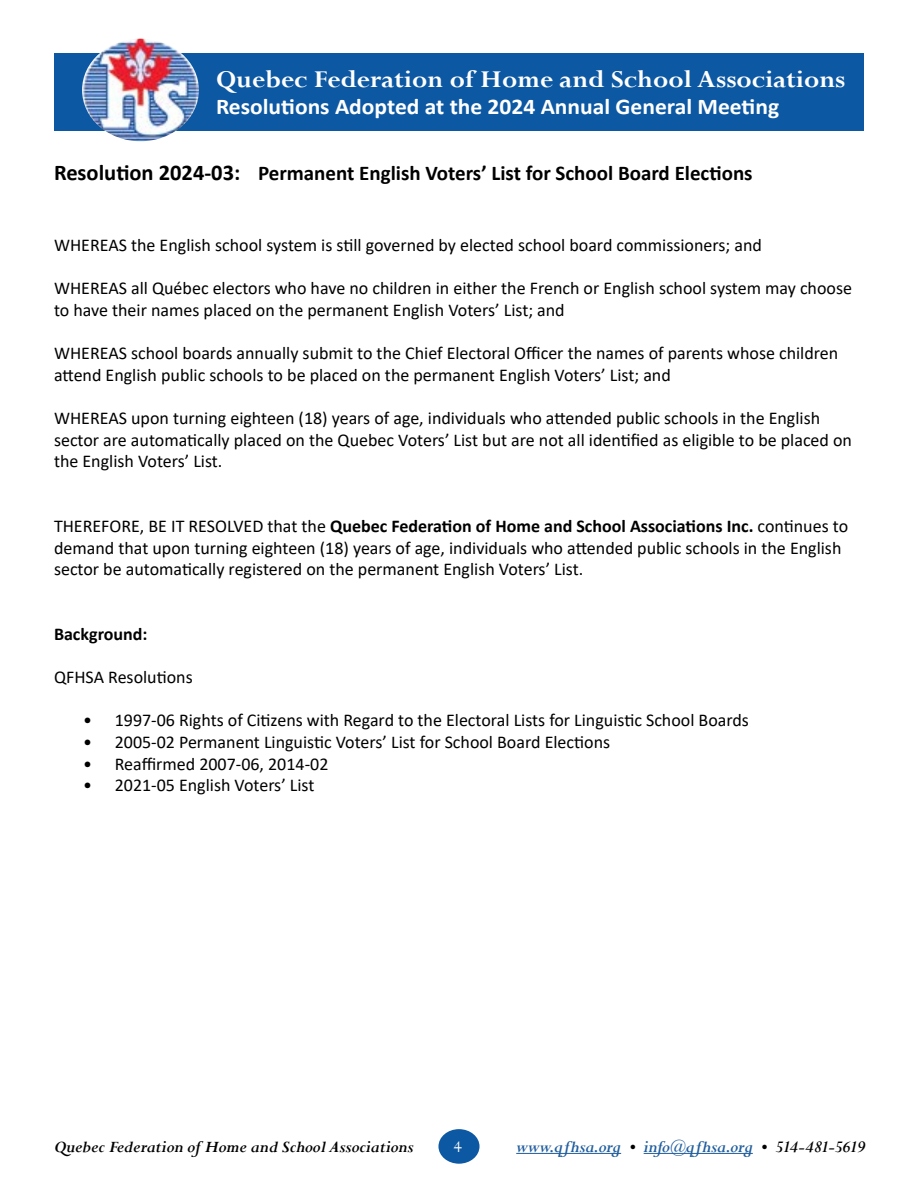
<style>
.page{position:relative;width:918px;height:1188px;background:#fff}
.page>*{position:absolute;margin:0;border:0;box-sizing:border-box;transform-origin:0 0}
.t1{font:700 27px "Perpetua";color:#fff;scale:1.05 1}
.t2{font:700 22.5px "Calibri";color:#fff;scale:1.05 1}
.t3{font:700 21px "Calibri";color:#000}
.t4{font:18px/21.6px "Calibri";color:#000}
.t5{font:italic 700 18px "Perpetua";color:#000}
.t6{font:italic 700 18px "Perpetua";letter-spacing:-.015em;color:#215e9e}
.t7{font:700 18px "Calibri";color:#000}
.t8{font:18px "Perpetua";color:#fff}
.s1{font-size:22.5px}
.s2{font-weight:700}
.s3{color:#000}
</style>
<div class="page">
<hr style="left:516px;top:1153px;width:105px;height:1px;background:#215e9e">
<hr style="left:644px;top:1153px;width:109px;height:1px;background:#215e9e">
<div style="left:54px;top:53px;width:810px;height:78px;background:#0d58a3"></div>
<img style="left:82px;top:39px;width:117px;height:102px">
<div style="left:438px;top:1129px;width:42px;height:35px;background:#0d58a3;border-radius:50%"></div>
<h1 class="t1" style="left:216px;top:62px;width:601px">Quebec Federation of Home and School Associations</h1>
<p class="t2" style="left:216px;top:91px;width:538px">Resolutions Adopted at the 2024 Annual General Meeting</p>
<p class="t3" style="left:54px;top:158px;width:700px"><span class="s1">Resolution 2024-03:</span> Permanent English Voters’ List for School Board Elections</p>
<p class="t4" style="left:54px;top:234px;width:709px">WHEREAS the English school system is still governed by elected school board commissioners; and</p>
<p class="t4" style="left:54px;top:277px;width:800px">WHEREAS all Québec electors who have no children in either the French or English school system may choose to have their names placed on the permanent English Voters’ List; and</p>
<p class="t4" style="left:54px;top:342px;width:786px">WHEREAS school boards annually submit to the Chief Electoral Officer the names of parents whose children attend English public schools to be placed on the permanent English Voters’ List; and</p>
<p class="t4" style="left:54px;top:407px;width:800px">WHEREAS upon turning eighteen (18) years of age, individuals who attended public schools in the English sector are automatically placed on the Quebec Voters’ List but are not all identified as eligible to be placed on the English Voters’ List.</p>
<p class="t4" style="left:54px;top:515px;width:796px">THEREFORE, BE IT RESOLVED that the <span class="s2">Quebec Federation of Home and School Associations Inc.</span> continues to demand that upon turning eighteen (18) years of age, individuals who attended public schools in the English sector be automatically registered on the permanent English Voters’ List.</p>
<p class="t7" style="left:54px;top:621px;width:95px">Background:</p>
<p class="t4" style="left:54px;top:666px;width:140px">QFHSA Resolutions</p>
<p class="t4" style="left:83px;top:709px;width:667px">• 1997-06 Rights of Citizens with Regard to the Electoral Lists for Linguistic School Boards</p>
<p class="t4" style="left:83px;top:731px;width:528px">• 2005-02 Permanent Linguistic Voters’ List for School Board Elections</p>
<p class="t4" style="left:83px;top:752px;width:247px">• Reaffirmed 2007-06, 2014-02</p>
<p class="t4" style="left:83px;top:774px;width:233px">• 2021-05 English Voters’ List</p>
<p class="t5" style="left:54px;top:1136px;width:361px">Quebec Federation of Home and School Associations</p>
<p class="t6" style="left:516px;top:1136px;width:350px">www.qfhsa.org <span class="s3">•</span> info@qfhsa.org <span class="s3">• 514-481-5619</span></p>
<p class="t8" style="left:454px;top:1136px;width:10px">4</p>
</div>
